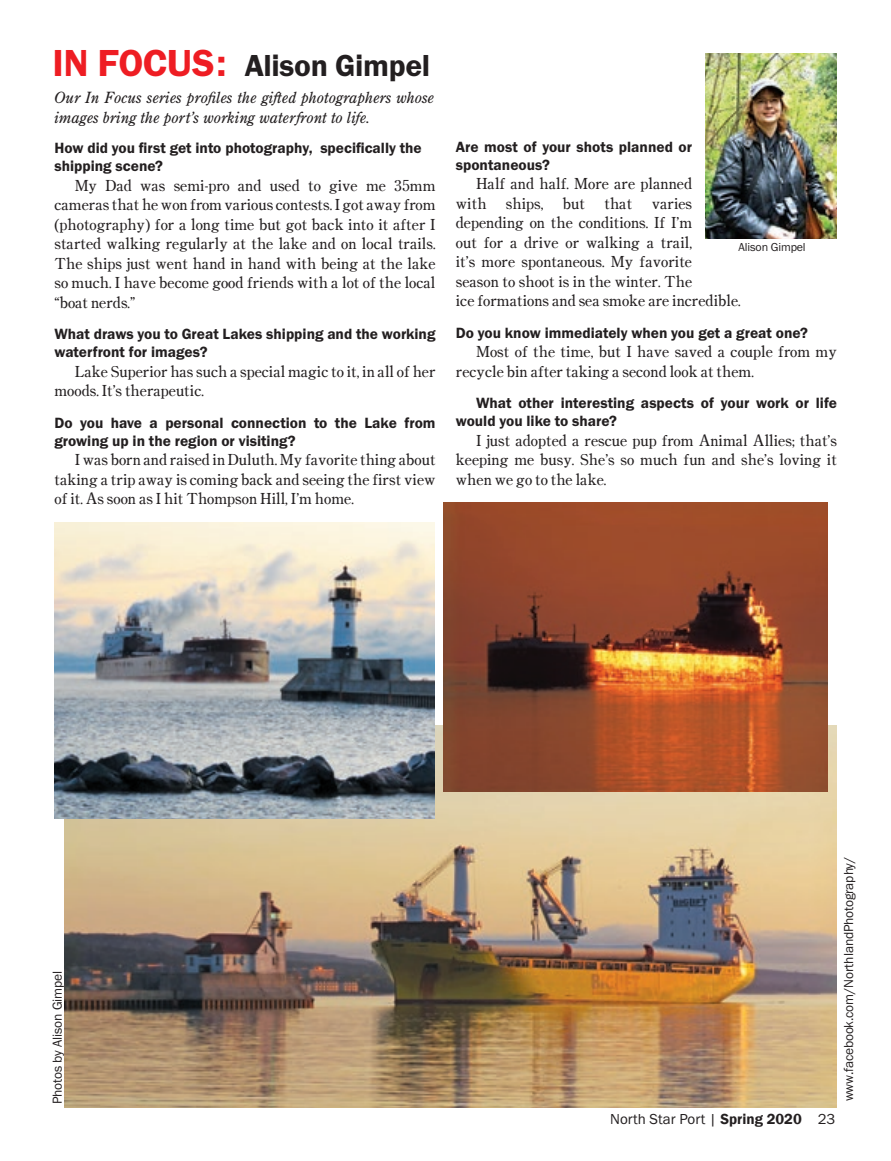
<style>
.page{position:relative;width:891px;height:1161px;background:#fff}
.page>*{position:absolute;margin:0;border:0;box-sizing:border-box;transform-origin:0 0}
.body{font:31.5px "Franklin Gothic URW Dem";letter-spacing:-.01em;color:#231f20}
.t1{font:15.3px/19.5px "Century Oldstyle ICG";color:#231f20}
.t2{font:15.3px/18px "Franklin Gothic URW Dem";color:#231f20}
.t3{font:italic 15.3px/19.5px "Century Old Style Std";color:#231f20}
.t4{font:15px "Franklin Gothic URW Boo";color:#231f20}
.bylines{font:13.5px "Franklin Gothic URW Boo";letter-spacing:-.01em;color:#231f20}
.body-2{font:13.5px "Franklin Gothic URW Boo";letter-spacing:-.01em;color:#231f20}
.bylines-2{font:12px "Franklin Gothic URW Boo";letter-spacing:-.01em;color:#231f20}
.s1{font-size:39px;color:#ee1d23}
.s2{font-family:"Franklin Gothic";font-weight:600}
</style>
<div class="page">
<img style="left:706px;top:53px;width:131px;height:186px">
<img style="left:65px;top:725px;width:772px;height:382px">
<img style="left:54px;top:522px;width:380px;height:296px">
<img style="left:444px;top:503px;width:384px;height:288px">
<p class="body" style="left:53px;top:46px;width:379px"><span class="s1">IN FOCUS:</span> Alison Gimpel</p>
<p class="t3" style="left:54px;top:88px;width:382px">Our In Focus series profiles the gifted photographers whose images bring the port’s working waterfront to life.</p>
<p class="t2" style="left:54px;top:139px;width:369px">How did you first get into photography, specifically the shipping scene?</p>
<p class="t1" style="left:54px;top:175px;width:383px;text-align:justify;text-indent:20px">My Dad was semi-pro and used to give me 35mm cameras that he won from various contests. I got away from (photography) for a long time but got back into it after I started walking regularly at the lake and on local trails.<br>The ships just went hand in hand with being at the lake so much. I have become good friends with a lot of the local “boat nerds.”</p>
<p class="t2" style="left:54px;top:325px;width:383px">What draws you to Great Lakes shipping and the working waterfront for images?</p>
<p class="t1" style="left:54px;top:361px;width:383px;text-indent:20px">Lake Superior has such a special magic to it, in all of her moods. It’s therapeutic.</p>
<p class="t2" style="left:54px;top:413px;width:383px">Do you have a personal connection to the Lake from growing up in the region or visiting?</p>
<p class="t1" style="left:54px;top:450px;width:383px;text-align:justify;text-indent:20px">I was born and raised in Duluth. My favorite thing about taking a trip away is coming back and seeing the first view of it. As soon as I hit Thompson Hill, I’m home.</p>
<p class="t2" style="left:456px;top:137px;width:238px">Are most of your shots planned or spontaneous?</p>
<p class="t1" style="left:456px;top:174px;width:238px;text-indent:20px">Half and half. More are planned with</p>
<p class="t1" style="left:506px;top:193px;width:39px">ships,</p>
<p class="t1" style="left:563px;top:193px;width:24px">but</p>
<p class="t1" style="left:604px;top:193px;width:29px">that</p>
<p class="t1" style="left:456px;top:193px;width:286px;text-indent:196px">varies depending on the conditions. If I’m<br>out for a drive or walking a trail,<br>it’s more spontaneous. My favorite<br>season to shoot is in the winter. The<br>ice formations and sea smoke are incredible.</p>
<p class="t2" style="left:456px;top:323px;width:354px">Do you know immediately when you get a great one?</p>
<p class="t1" style="left:456px;top:342px;width:383px;text-indent:20px">Most of the time, but I have saved a couple from my recycle bin after taking a second look at them.</p>
<p class="t2" style="left:456px;top:394px;width:383px;text-indent:20px">What other interesting aspects of your work or life would you like to share?</p>
<p class="t1" style="left:456px;top:430px;width:383px;text-align:justify;text-indent:20px">I just adopted a rescue pup from Animal Allies; that’s keeping me busy. She’s so much fun and she’s loving it when we go to the lake.</p>
<p class="bylines-2" style="left:738px;top:240px;width:69px">Alison Gimpel</p>
<p class="body-2" style="left:49px;top:1104px;width:134px;rotate:-90deg">Photos by Alison Gimpel</p>
<p class="t4" style="left:610px;top:1110px;width:227px">North Star Port | <span class="s2">Spring 2020</span> 23</p>
<p class="bylines" style="left:840px;top:1101px;width:246px;rotate:-90deg">www.facebook.com/NorthlandPhotography/</p>
</div>
